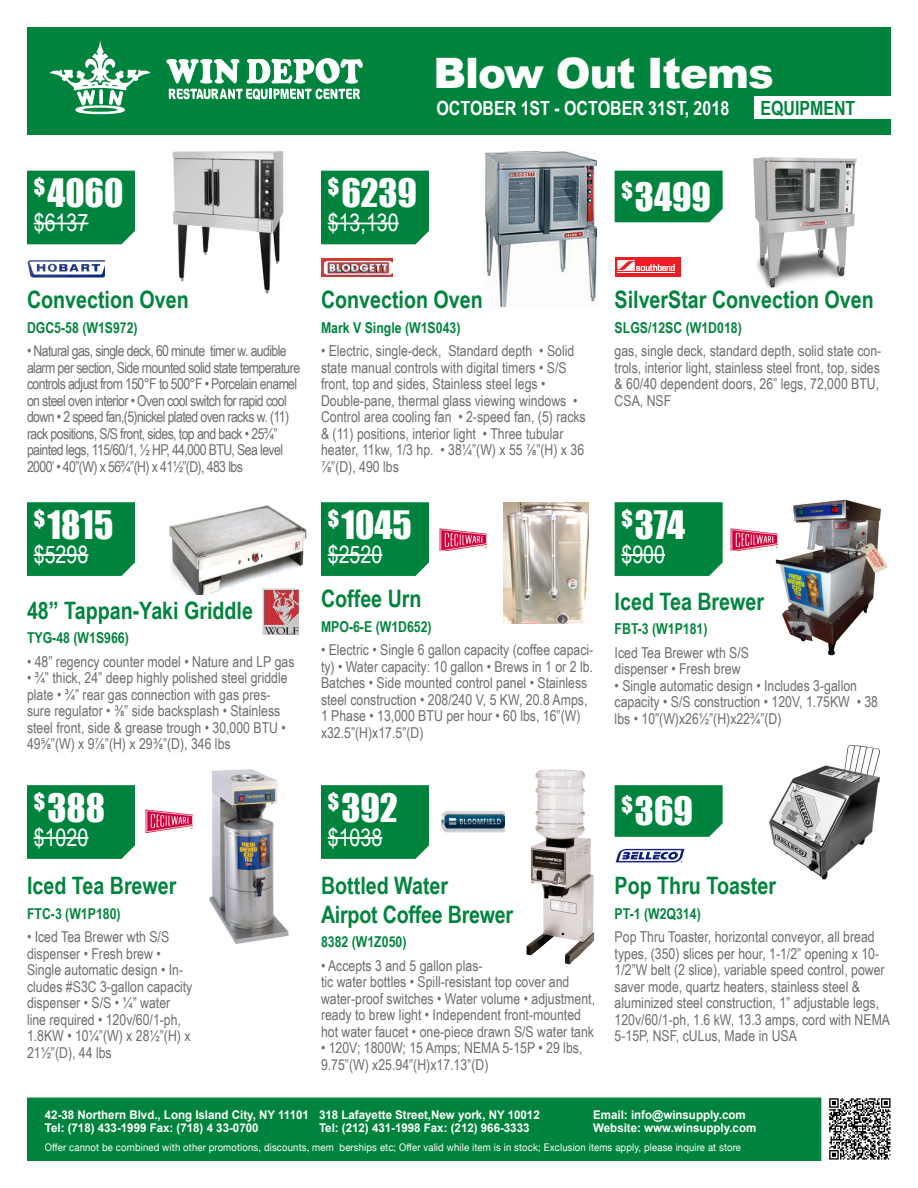
<style>
.page{position:relative;width:918px;height:1188px;background:#fff}
.page>*{position:absolute;margin:0;border:0;box-sizing:border-box;transform-origin:0 0}
.t1{font:900 42px "Arial";letter-spacing:-.025em;color:#fff}
.t2{font:36px "Impact";color:#fff}
.name{font:700 24px/28.5px "Arial Narrow";color:#00843d}
.t3{font:24px "Arial Narrow";color:#fff}
.t4{font:700 19.5px "Arial Narrow";color:#fff}
.t5{font:700 19.5px "Arial Narrow";color:#00843d}
.body{font:15px/16.5px "Arial Narrow";color:#6c6d70}
.body-2{font:15px/16.5px "Arial Narrow";letter-spacing:-.04em;color:#6c6d70}
.item{font:700 15px "Arial Narrow";color:#00843d}
.t6{font:700 12px/13.5px "Arial";color:#fff;scale:.96 1}
.t7{font:10.5px "Helvetica Neue";letter-spacing:.02em;color:#fff;scale:.9 1}
</style>
<div class="page">
<div style="left:27px;top:27px;width:864px;height:108px;background:#00843d"></div>
<div style="left:690px;top:93px;width:201px;height:42px;background:#00843d"></div>
<svg style="left:27px;top:40px;width:621px;height:95px;background:#188f4f"></svg>
<div style="left:754px;top:97px;width:161px;height:22px;background:#fff"></div>
<div style="left:27px;top:1098px;width:794px;height:63px;background:#00843d"></div>
<div style="left:27px;top:1154px;width:621px;height:7px;background:#00843d"></div>
<svg style="left:829px;top:1098px;width:62px;height:62px"></svg>
<img style="left:485px;top:151px;width:112px;height:156px">
<img style="left:172px;top:151px;width:112px;height:143px">
<img style="left:526px;top:770px;width:69px;height:194px">
<img style="left:775px;top:499px;width:113px;height:157px">
<img style="left:439px;top:528px;width:47px;height:23px">
<img style="left:145px;top:809px;width:47px;height:23px">
<img style="left:730px;top:528px;width:47px;height:23px">
<img style="left:504px;top:503px;width:85px;height:121px">
<img style="left:441px;top:811px;width:63px;height:22px">
<img style="left:169px;top:505px;width:138px;height:90px">
<img style="left:27px;top:260px;width:77px;height:17px">
<img style="left:615px;top:848px;width:70px;height:14px">
<img style="left:321px;top:258px;width:71px;height:19px">
<img style="left:753px;top:157px;width:104px;height:131px">
<div style="left:615px;top:258px;width:66px;height:19px;background:#ee1d23"></div>
<svg style="left:617px;top:260px;width:58px;height:11px"></svg>
<hr style="left:617px;top:272px;width:58px;height:1px;background:#fff">
<div style="left:27px;top:785px;width:108px;height:74px;background:#00843d"></div>
<hr style="left:34px;top:837px;width:54px;height:2px;background:#fff">
<div style="left:615px;top:785px;width:108px;height:52px;background:#00843d"></div>
<div style="left:27px;top:171px;width:108px;height:73px;background:#00843d"></div>
<hr style="left:34px;top:223px;width:54px;height:1px;background:#fff">
<div style="left:321px;top:171px;width:108px;height:73px;background:#00843d"></div>
<hr style="left:328px;top:223px;width:71px;height:1px;background:#fff">
<div style="left:27px;top:502px;width:108px;height:74px;background:#00843d"></div>
<hr style="left:34px;top:554px;width:54px;height:2px;background:#fff">
<div style="left:321px;top:785px;width:108px;height:74px;background:#00843d"></div>
<hr style="left:328px;top:837px;width:54px;height:2px;background:#fff">
<div style="left:321px;top:502px;width:108px;height:74px;background:#00843d"></div>
<hr style="left:328px;top:554px;width:54px;height:2px;background:#fff">
<div style="left:615px;top:502px;width:108px;height:74px;background:#00843d"></div>
<hr style="left:621px;top:554px;width:44px;height:2px;background:#fff">
<div style="left:615px;top:171px;width:108px;height:51px;background:#00843d"></div>
<img style="left:262px;top:589px;width:37px;height:46px">
<img style="left:209px;top:769px;width:80px;height:175px">
<img style="left:769px;top:745px;width:111px;height:134px">
<h1 class="t1" style="left:434px;top:43px;width:342px">Blow Out Items</h1>
<h3 class="t4" style="left:437px;top:94px;width:294px">OCTOBER 1ST - OCTOBER 31ST, 2018</h3>
<h3 class="t5" style="left:760px;top:94px;width:97px">EQUIPMENT</h3>
<p class="t2" style="left:34px;top:165px;width:91px"><sup>$</sup>4060</p>
<p class="t3" style="left:34px;top:205px;width:56px">$6137</p>
<p class="t2" style="left:328px;top:165px;width:91px"><sup>$</sup>6239</p>
<p class="t3" style="left:328px;top:205px;width:73px">$13,130</p>
<p class="t2" style="left:621px;top:169px;width:91px"><sup>$</sup>3499</p>
<p class="name" style="left:27px;top:284px;width:163px">Convection Oven</p>
<p class="item" style="left:27px;top:316px;width:112px">DGC5-58 (W1S972)</p>
<p class="body-2" style="left:27px;top:342px;width:275px">• Natural gas, single deck, 60 minute timer w. audible alarm per section, Side mounted solid state temperature controls adjust from 150°F to 500°F • Porcelain enamel on steel oven interior • Oven cool switch for rapid cool down • 2 speed fan,(5)nickel plated oven racks w. (11) rack positions, S/S front, sides, top and back • 25¾” painted legs, 115/60/1, ½ HP, 44,000 BTU, Sea level 2000’ • 40”(W) x 56¾”(H) x 41½”(D), 483 lbs</p>
<p class="t2" style="left:34px;top:497px;width:81px"><sup>$</sup>1815</p>
<p class="t3" style="left:34px;top:537px;width:56px">$5298</p>
<p class="name" style="left:27px;top:595px;width:228px">48” Tappan-Yaki Griddle</p>
<p class="item" style="left:27px;top:627px;width:103px">TYG-48 (W1S966)</p>
<p class="body" style="left:27px;top:652px;width:269px">• 48” regency counter model • Nature and LP gas</p>
<p class="body" style="left:27px;top:669px;width:262px">• ¾” thick, 24” deep highly polished steel griddle plate • ¾” rear gas connection with gas pres&shy;sure regulator • ⅜” side backsplash • Stainless steel front, side &amp; grease trough • 30,000 BTU • 49⅝”(W) x 9⅞”(H) x 29⅜”(D), 346 lbs</p>
<p class="t2" style="left:34px;top:780px;width:73px"><sup>$</sup>388</p>
<p class="t3" style="left:34px;top:820px;width:56px">$1020</p>
<p class="name" style="left:27px;top:870px;width:151px">Iced Tea Brewer</p>
<p class="item" style="left:27px;top:902px;width:95px">FTC-3 (W1P180)</p>
<p class="body" style="left:27px;top:928px;width:167px">• Iced Tea Brewer wth S/S dispenser • Fresh brew •<br>Single automatic design • In&shy;cludes #S3C 3-gallon capacity dispenser • S/S • ¼” water line required • 120v/60/1-ph,<br>1.8KW • 10¼”(W) x 28½”(H) x<br>21½”(D), 44 lbs</p>
<p class="name" style="left:321px;top:284px;width:163px">Convection Oven</p>
<p class="item" style="left:321px;top:316px;width:141px">Mark V Single (W1S043)</p>
<p class="body" style="left:321px;top:342px;width:266px">• Electric, single-deck, Standard depth • Solid state manual controls with digital timers • S/S front, top and sides, Stainless steel legs • Double-pane, thermal glass viewing windows • Control area cooling fan • 2-speed fan, (5) racks &amp; (11) positions, interior light • Three tubular heater, 11kw, 1/3 hp. • 38¼”(W) x 55 ⅞”(H) x 36 ⅞”(D), 490 lbs</p>
<p class="t2" style="left:328px;top:497px;width:85px"><sup>$</sup>1045</p>
<p class="t3" style="left:328px;top:537px;width:56px">$2520</p>
<p class="name" style="left:321px;top:583px;width:102px">Coffee Urn</p>
<p class="item" style="left:321px;top:615px;width:112px">MPO-6-E (W1D652)</p>
<p class="body" style="left:321px;top:641px;width:274px">• Electric • Single 6 gallon capacity (coffee capaci&shy;ty) • Water capacity: 10 gallon • Brews in 1 or 2 lb.<br>Batches • Side mounted control panel • Stainless steel construction • 208/240 V, 5 KW, 20.8 Amps, 1 Phase • 13,000 BTU per hour • 60 lbs, 16”(W) x32.5”(H)x17.5”(D)</p>
<p class="t2" style="left:328px;top:780px;width:72px"><sup>$</sup>392</p>
<p class="t3" style="left:328px;top:820px;width:56px">$1038</p>
<p class="name" style="left:321px;top:870px;width:194px">Bottled Water<br>Airpot Coffee Brewer</p>
<p class="item" style="left:321px;top:931px;width:87px">8382 (W1Z050)</p>
<p class="body" style="left:321px;top:957px;width:276px">• Accepts 3 and 5 gallon plas-<br>tic water bottles • Spill-resistant top cover and water-proof switches • Water volume • adjustment, ready to brew light • Independent front-mounted hot water faucet • one-piece drawn S/S water tank</p>
<p class="body" style="left:321px;top:1039px;width:263px">• 120V; 1800W; 15 Amps; NEMA 5-15P • 29 lbs,<br>9.75”(W) x25.94”(H)x17.13”(D)</p>
<p class="name" style="left:615px;top:284px;width:261px">SilverStar Convection Oven</p>
<p class="item" style="left:615px;top:316px;width:129px">SLGS/12SC (W1D018)</p>
<p class="body" style="left:615px;top:342px;width:268px">gas, single deck, standard depth, solid state con&shy;trols, interior light, stainless steel front, top, sides &amp; 60/40 dependent doors, 26” legs, 72,000 BTU, CSA, NSF</p>
<p class="t2" style="left:621px;top:497px;width:65px"><sup>$</sup>374</p>
<p class="t3" style="left:621px;top:537px;width:45px">$900</p>
<p class="name" style="left:615px;top:586px;width:151px">Iced Tea Brewer</p>
<p class="item" style="left:615px;top:618px;width:94px">FBT-3 (W1P181)</p>
<p class="body" style="left:615px;top:643px;width:136px">Iced Tea Brewer wth S/S dispenser • Fresh brew</p>
<p class="body" style="left:615px;top:676px;width:265px">• Single automatic design • Includes 3-gallon capacity • S/S construction • 120V, 1.75KW • 38 lbs • 10”(W)x26½”(H)x22¾”(D)</p>
<p class="t2" style="left:621px;top:783px;width:73px"><sup>$</sup>369</p>
<p class="name" style="left:615px;top:870px;width:163px">Pop Thru Toaster</p>
<p class="item" style="left:615px;top:902px;width:88px">PT-1 (W2Q314)</p>
<p class="body" style="left:615px;top:928px;width:277px">Pop Thru Toaster, horizontal conveyor, all bread types, (350) slices per hour, 1-1/2” opening x 10- 1/2”W belt (2 slice), variable speed control, power saver mode, quartz heaters, stainless steel &amp; aluminized steel construction, 1” adjustable legs, 120v/60/1-ph, 1.6 kW, 13.3 amps, cord with NEMA 5-15P, NSF, cULus, Made in USA</p>
<p class="t6" style="left:45px;top:1108px;width:276px">42-38 Northern Blvd., Long Island City, NY 11101<br>Tel: (718) 433-1999 Fax: (718) 4 33-0700</p>
<p class="t6" style="left:319px;top:1108px;width:231px">318 Lafayette Street,New york, NY 10012<br>Tel: (212) 431-1998 Fax: (212) 966-3333</p>
<p class="t6" style="left:593px;top:1108px;width:171px">Email: info@winsupply.com<br>Website: www.winsupply.com</p>
<p class="t7" style="left:45px;top:1140px;width:775px">Offer cannot be combined with other promotions, discounts, mem berships etc; Offer valid while item is in stock; Exclusion items apply, please inquire at store</p>
</div>
